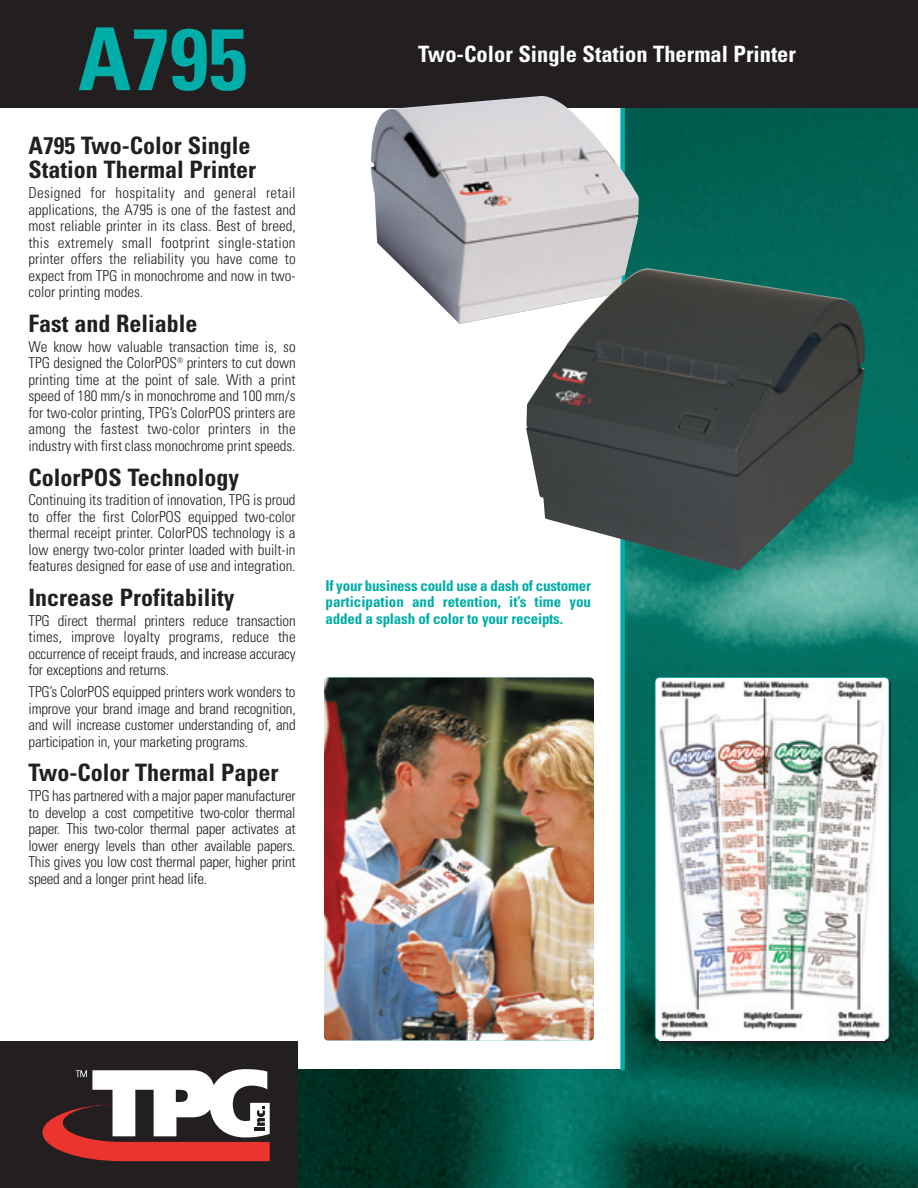
<style>
.page{position:relative;width:918px;height:1188px;background:#fff}
.page>*{position:absolute;margin:0;border:0;box-sizing:border-box;transform-origin:0 0}
.t1{font:700 condensed 87px "Univers";color:#00ada8}
.t2{font:700 condensed 24px/24px "Univers";color:#231f20}
.t3{font:700 condensed 22.5px "Univers";color:#fff}
.t4{font:300 condensed 15px/16.5px "Univers";letter-spacing:-.01em;color:#231f20;text-align:justify}
.t5{font:700 condensed 15px/16.5px "Univers";letter-spacing:-.015em;color:#00ada8;text-align:justify}
</style>
<div class="page">
<img style="left:625px;top:108px;width:293px;height:961px">
<img style="left:298px;top:1069px;width:620px;height:119px">
<div style="left:620px;top:0;width:5px;height:1070px;background:#00ada8"></div>
<div style="left:0;top:0;width:918px;height:108px;background:#231f20"></div>
<div style="left:0;top:1041px;width:298px;height:147px;background:#231f20"></div>
<svg style="left:42px;top:1066px;width:584px;height:95px"></svg>
<div style="left:655px;top:677px;width:234px;height:363px;border:2px solid #00ada8;border-radius:5px"></div>
<img style="left:659px;top:681px;width:225px;height:359px">
<img style="left:324px;top:678px;width:270px;height:362px;border-radius:4px">
<img style="left:370px;top:96px;width:282px;height:228px">
<img style="left:526px;top:268px;width:340px;height:303px">
<h1 class="t1" style="left:78px;top:27px;width:170px">A795</h1>
<h2 class="t2" style="left:29px;top:136px;width:229px">A795 Two-Color Single<br>Station Thermal Printer</h2>
<p class="t4" style="left:29px;top:186px;width:269px">Designed for hospitality and general retail applications, the A795 is one of the fastest and most reliable printer in its class. Best of breed, this extremely small footprint single-station printer offers the reliability you have come to expect from TPG in monochrome and now in two&shy;color printing modes.</p>
<h2 class="t2" style="left:29px;top:314px;width:171px">Fast and Reliable</h2>
<p class="t4" style="left:29px;top:340px;width:269px">We know how valuable transaction time is, so TPG designed the ColorPOS<sup>®</sup> printers to cut down printing time at the point of sale. With a print speed of 180 mm/s in monochrome and 100 mm/s for two-color printing, TPG’s ColorPOS printers are among the fastest two-color printers in the industry with first class monochrome print speeds.</p>
<h2 class="t2" style="left:29px;top:467px;width:212px">ColorPOS Technology</h2>
<p class="t4" style="left:29px;top:493px;width:269px">Continuing its tradition of innovation, TPG is proud to offer the first ColorPOS equipped two-color thermal receipt printer. ColorPOS technology is a low energy two-color printer loaded with built-in features designed for ease of use and integration.</p>
<h2 class="t2" style="left:29px;top:588px;width:207px">Increase Profitability</h2>
<p class="t4" style="left:29px;top:614px;width:269px">TPG direct thermal printers reduce transaction times, improve loyalty programs, reduce the occurrence of receipt frauds, and increase accuracy for exceptions and returns.</p>
<p class="t4" style="left:29px;top:685px;width:269px">TPG’s ColorPOS equipped printers work wonders to improve your brand image and brand recognition, and will increase customer understanding of, and participation in, your marketing programs.</p>
<h2 class="t2" style="left:29px;top:763px;width:251px">Two-Color Thermal Paper</h2>
<p class="t4" style="left:29px;top:789px;width:269px">TPG has partnered with a major paper manufacturer to develop a cost competitive two-color thermal paper. This two-color thermal paper activates at lower energy levels than other available papers.<br>This gives you low cost thermal paper, higher print speed and a longer print head life.</p>
<h3 class="t3" style="left:418px;top:46px;width:379px">Two-Color Single Station Thermal Printer</h3>
<p class="t5" style="left:326px;top:579px;width:267px">If your business could use a dash of customer participation and retention, it’s time you added a splash of color to your receipts.</p>
</div>
